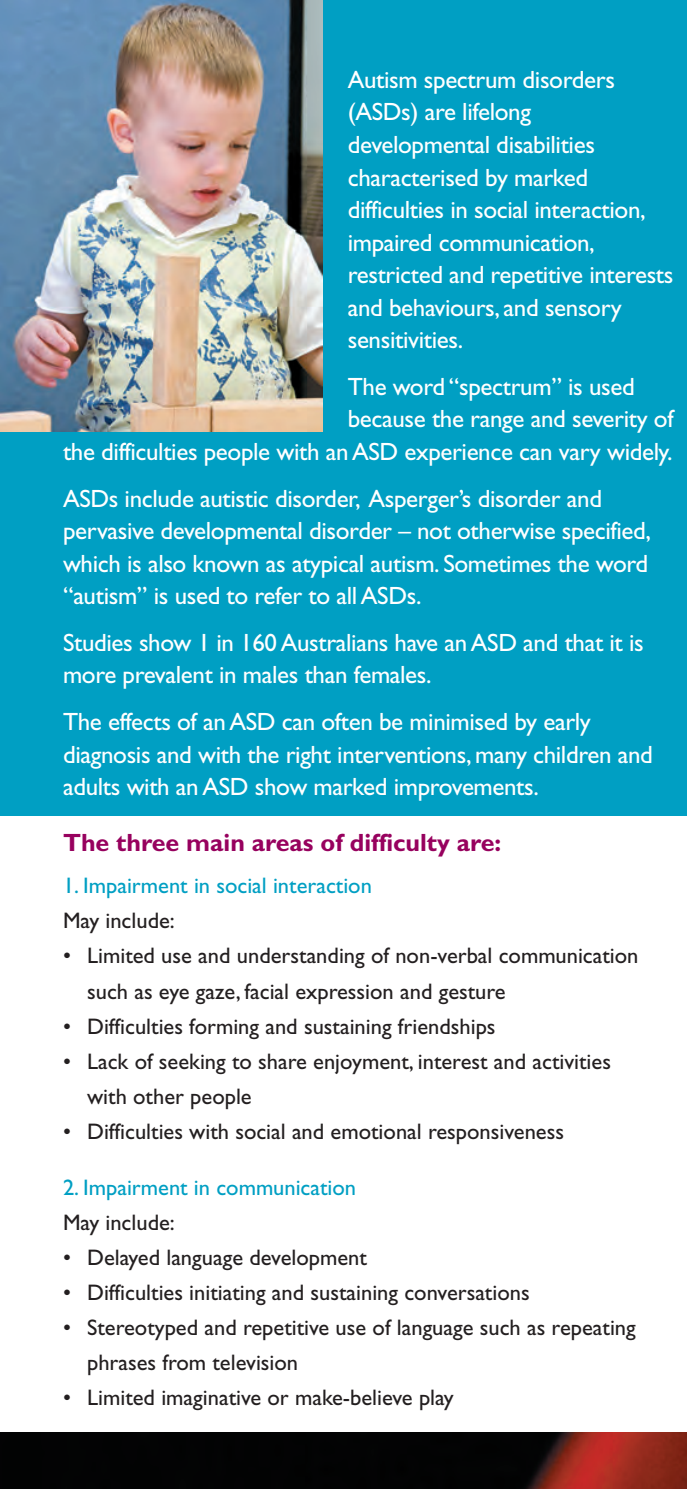
<style>
.page{position:relative;width:687px;height:1489px;background:#fff}
.page>*{position:absolute;margin:0;border:0;box-sizing:border-box;transform-origin:0 0}
.t1{font:25px/32.5px "Gill Sans";letter-spacing:-.015em;color:#fff}
.t2{font:700 25px "Gill Sans";color:#97015e}
.t3{font:22.5px/35px "Gill Sans";color:#231f20}
.t4{font:22.5px "Gill Sans";color:#009fc3}
</style>
<div class="page">
<div style="left:0;top:0;width:686px;height:815px;background:#009fc3"></div>
<img style="left:0;top:1432px;width:686px;height:56px">
<img style="left:0;top:0;width:322px;height:431px">
<p class="t1" style="left:347px;top:66px;width:327px">Autism spectrum disorders (ASDs) are lifelong developmental disabilities characterised by marked difficulties in social interaction, impaired communication, restricted and repetitive interests and behaviours, and sensory sensitivities.</p>
<p class="t1" style="left:347px;top:372px;width:288px">The word “spectrum” is used</p>
<p class="t1" style="left:347px;top:405px;width:327px">because the range and severity of</p>
<p class="t1" style="left:63px;top:437px;width:610px">the difficulties people with an ASD experience can vary widely.</p>
<p class="t1" style="left:63px;top:484px;width:589px">ASDs include autistic disorder, Asperger’s disorder and pervasive developmental disorder – not otherwise specified, which is also known as atypical autism. Sometimes the word “autism” is used to refer to all ASDs.</p>
<p class="t1" style="left:63px;top:628px;width:582px">Studies show 1 in 160 Australians have an ASD and that it is more prevalent in males than females.</p>
<p class="t1" style="left:63px;top:707px;width:591px">The effects of an ASD can often be minimised by early diagnosis and with the right interventions, many children and adults with an ASD show marked improvements.</p>
<p class="t2" style="left:63px;top:833px;width:439px">The three main areas of difficulty are:</p>
<p class="t4" style="left:63px;top:877px;width:310px">1. Impairment in social interaction</p>
<p class="t3" style="left:63px;top:905px;width:113px">May include:</p>
<p class="t3" style="left:87px;top:940px;width:552px;text-indent:-24px">• Limited use and understanding of non-verbal communication such as eye gaze, facial expression and gesture</p>
<p class="t3" style="left:63px;top:1010px;width:434px">• Difficulties forming and sustaining friendships</p>
<p class="t3" style="left:87px;top:1045px;width:525px;text-indent:-24px">• Lack of seeking to share enjoyment, interest and activities with other people</p>
<p class="t3" style="left:63px;top:1115px;width:502px">• Difficulties with social and emotional responsiveness</p>
<p class="t4" style="left:63px;top:1178px;width:294px">2. Impairment in communication</p>
<p class="t3" style="left:63px;top:1206px;width:113px">May include:</p>
<p class="t3" style="left:63px;top:1241px;width:305px">• Delayed language development</p>
<p class="t3" style="left:63px;top:1276px;width:468px">• Difficulties initiating and sustaining conversations</p>
<p class="t3" style="left:87px;top:1311px;width:549px;text-indent:-24px">• Stereotyped and repetitive use of language such as repeating phrases from television</p>
<p class="t3" style="left:63px;top:1381px;width:392px">• Limited imaginative or make-believe play</p>
</div>
